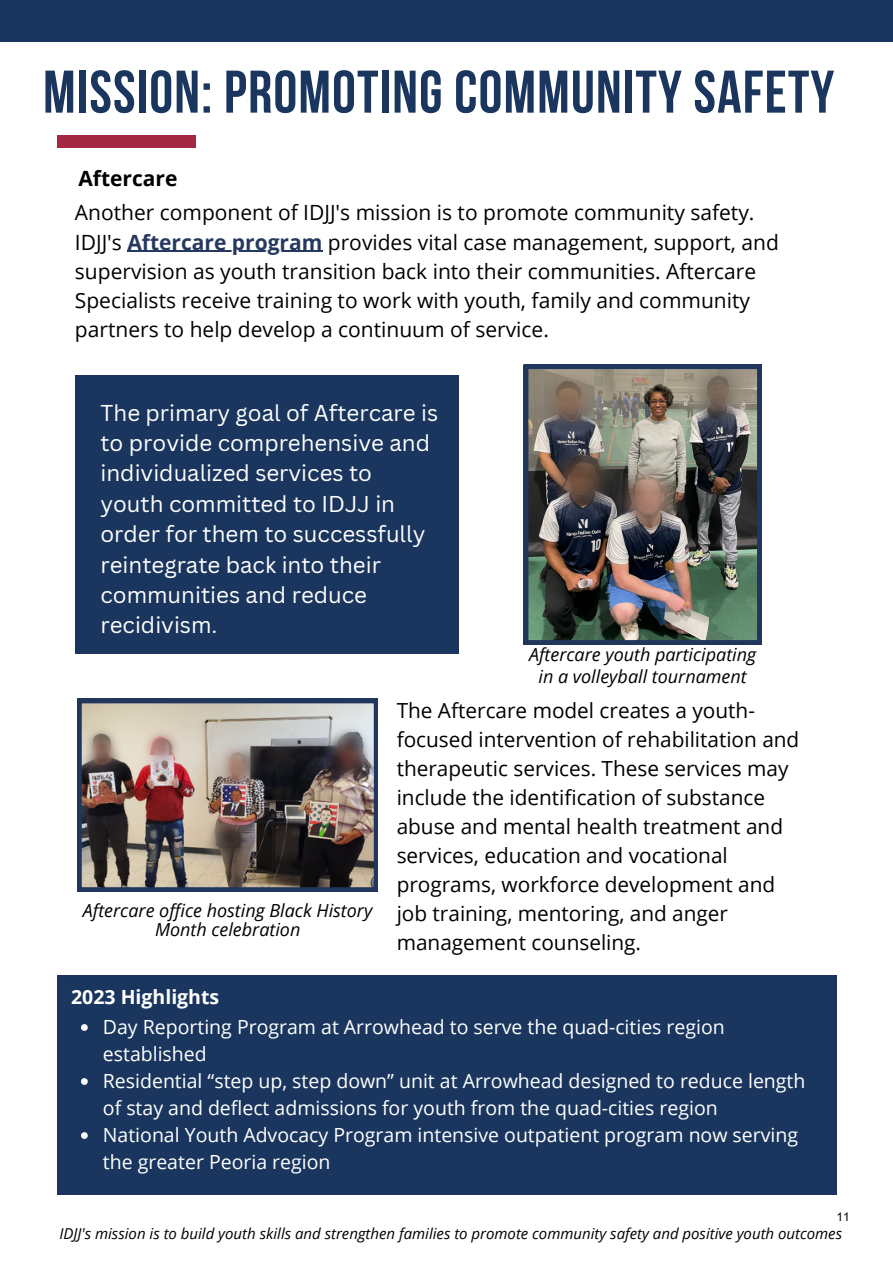
<style>
.page{position:relative;width:893px;height:1264px;background:#fff}
.page>*{position:absolute;margin:0;border:0;box-sizing:border-box;transform-origin:0 0}
.t1{font:700 60px "Bebas Neue";letter-spacing:.02em;color:#1a365e}
.t2{font:22.35px/30.3px "Canva Sans";color:#fff}
.t3{font:21px/29.2px "Open Sans";color:#000}
.t4{font:700 21px "Open Sans";color:#000}
.t5{font:20.85px/29px "Open Sans";color:#000}
.t6{font:19.5px/27px "Open Sans";color:#fff}
.t7{font:700 19.5px "Open Sans";color:#fff}
.t8{font:italic 18px/21.3px "Open Sans";color:#000;text-align:center}
.t9{font:italic 15px "Open Sans";color:#000}
.t10{font:12px "Arial";color:#000}
.s1{font-weight:700;color:#25385f}
</style>
<div class="page">
<div style="left:0;top:0;width:892px;height:42px;background:#1a365e"></div>
<div style="left:57px;top:135px;width:138px;height:13px;background:#a42744"></div>
<div style="left:57px;top:975px;width:779px;height:219px;background:#1a365e"></div>
<div style="left:75px;top:375px;width:384px;height:278px;background:#1a365e"></div>
<img style="left:524px;top:364px;width:237px;height:280px">
<img style="left:77px;top:699px;width:301px;height:192px">
<hr style="left:127px;top:251px;width:195px;height:1px;background:#25385f">
<svg style="left:81px;top:1024px;width:7px;height:6px"></svg>
<svg style="left:81px;top:1078px;width:7px;height:6px"></svg>
<svg style="left:81px;top:1132px;width:7px;height:6px"></svg>
<p class="t1" style="left:43px;top:68px;width:792px">MISSION: PROMOTING COMMUNITY SAFETY</p>
<p class="t4" style="left:78px;top:164px;width:101px">Aftercare</p>
<p class="t3" style="left:75px;top:197px;width:705px">Another component of IDJJ's mission is to promote community safety.<br>IDJJ's <span class="s1">Aftercare program</span> provides vital case management, support, and supervision as youth transition back into their communities. Aftercare Specialists receive training to work with youth, family and community partners to help develop a continuum of service.</p>
<p class="t2" style="left:100px;top:397px;width:339px">The primary goal of Aftercare is to provide comprehensive and individualized services to youth committed to IDJJ in order for them to successfully reintegrate back into their communities and reduce recidivism.</p>
<p class="t8" style="left:529px;top:643px;width:228px">Aftercare youth participating in a volleyball tournament</p>
<p class="t8" style="left:83px;top:900px;width:291px;line-height:19.2px">Aftercare office hosting Black History<br>Month celebration</p>
<p class="t5" style="left:396px;top:695px;width:404px">The Aftercare model creates a youth&shy;focused intervention of rehabilitation and therapeutic services. These services may include the identification of substance abuse and mental health treatment and services, education and vocational programs, workforce development and job training, mentoring, and anger management counseling.</p>
<p class="t7" style="left:71px;top:982px;width:150px">2023 Highlights</p>
<p class="t6" style="left:103px;top:1013px;width:623px">Day Reporting Program at Arrowhead to serve the quad-cities region established</p>
<p class="t6" style="left:103px;top:1067px;width:704px">Residential “step up, step down” unit at Arrowhead designed to reduce length of stay and deflect admissions for youth from the quad-cities region</p>
<p class="t6" style="left:103px;top:1121px;width:696px">National Youth Advocacy Program intensive outpatient program now serving the greater Peoria region</p>
<p class="t10" style="left:836px;top:1208px;width:15px">11</p>
<p class="t9" style="left:59px;top:1223px;width:784px">IDJJ's mission is to build youth skills and strengthen families to promote community safety and positive youth outcomes</p>
</div>
